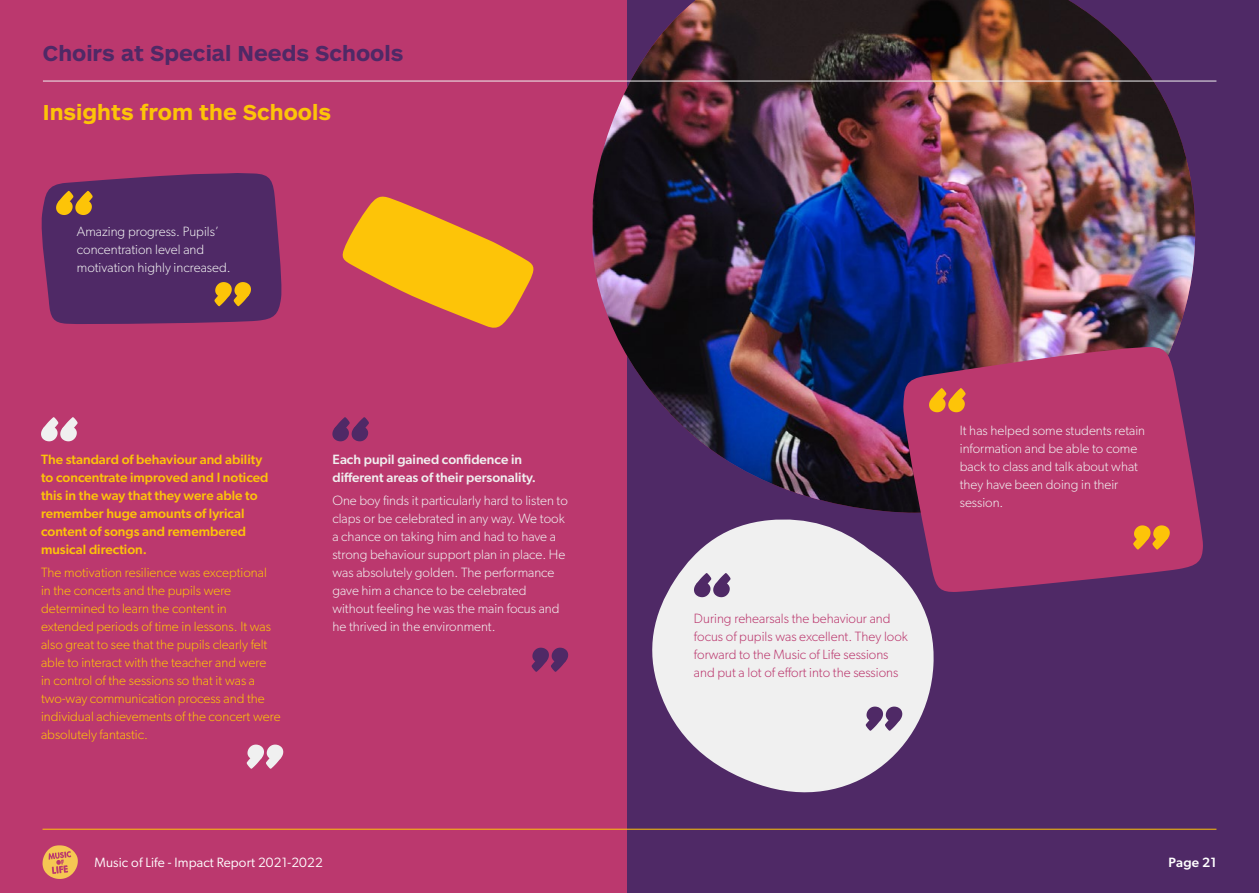
<style>
.page{position:relative;width:1259px;height:893px;background:#fff}
.page>*{position:absolute;margin:0;border:0;box-sizing:border-box;transform-origin:0 0}
.t1{font:700 22.5px "ARS Maquette";color:#4f2966}
.t2{font:700 22.5px "ARS Maquette";color:#fdc408}
.t3{font:300 13.5px/18px "Gibson";color:#f0f0f0}
.t4{font:300 13.5px/18px "Gibson";color:#fdc408}
.t5{font:500 13.5px/18px "Gibson";color:#fdc408}
.t6{font:300 13.5px/18px "Gibson";color:#bb386e}
.t7{font:500 13.5px/18px "Gibson";color:#f0f0f0}
.t8{font:13.5px "Gibson";letter-spacing:.01em;color:#fff}
.t9{font:500 13.5px "Gibson";letter-spacing:.01em;color:#fff}
</style>
<div class="page">
<div style="left:0;top:0;width:627px;height:893px;background:#bb386e"></div>
<div style="left:627px;top:0;width:632px;height:893px;background:#4f2966"></div>
<img style="left:592px;top:0;width:603px;height:513px">
<hr style="left:43px;top:81px;width:1173px;height:1px;background:#f0f0f0">
<svg style="left:652px;top:519px;width:282px;height:274px;fill:#f0f0f0"></svg>
<svg style="left:903px;top:346px;width:300px;height:246px;background:#a6366b"></svg>
<svg style="left:332px;top:417px;width:37px;height:24px"></svg>
<svg style="left:41px;top:417px;width:37px;height:24px"></svg>
<svg style="left:929px;top:388px;width:36px;height:24px"></svg>
<svg style="left:694px;top:573px;width:37px;height:24px"></svg>
<svg style="left:41px;top:173px;width:241px;height:151px;background:#5c2e63"></svg>
<svg style="left:531px;top:648px;width:37px;height:24px"></svg>
<svg style="left:246px;top:744px;width:37px;height:25px"></svg>
<svg style="left:1133px;top:525px;width:36px;height:25px"></svg>
<svg style="left:865px;top:706px;width:37px;height:25px"></svg>
<svg style="left:342px;top:196px;width:192px;height:132px"></svg>
<hr style="left:43px;top:829px;width:1173px;height:1px;background:#fdc408">
<svg style="left:42px;top:845px;width:36px;height:34px"></svg>
<h1 class="t1" style="left:43px;top:38px;width:362px">Choirs at Special Needs Schools</h1>
<h1 class="t2" style="left:43px;top:97px;width:290px">Insights from the Schools</h1>
<p class="t3" style="left:77px;top:222px;width:155px">Amazing progress. Pupils’ concentration level and motivation highly increased.</p>
<p class="t5" style="left:41px;top:450px;width:229px">The standard of behaviour and ability to concentrate improved and I noticed this in the way that they were able to remember huge amounts of lyrical content of songs and remembered musical direction.</p>
<p class="t4" style="left:41px;top:563px;width:241px">The motivation resilience was exceptional<br>in the concerts and the pupils were determined to learn the content in extended periods of time in lessons. It was also great to see that the pupils clearly felt able to interact with the teacher and were<br>in control of the sessions so that it was a two-way communication process and the individual achievements of the concert were absolutely fantastic.</p>
<p class="t7" style="left:332px;top:450px;width:205px">Each pupil gained confidence in different areas of their personality.</p>
<p class="t3" style="left:332px;top:491px;width:237px">One boy finds it particularly hard to listen to claps or be celebrated in any way. We took a chance on taking him and had to have a strong behaviour support plan in place. He was absolutely golden. The performance gave him a chance to be celebrated without feeling he was the main focus and he thrived in the environment.</p>
<p class="t6" style="left:694px;top:609px;width:215px">During rehearsals the behaviour and focus of pupils was excellent. They look forward to the Music of Life sessions and put a lot of effort into the sessions</p>
<p class="t3" style="left:960px;top:422px;width:187px">It has helped some students retain information and be able to come back to class and talk about what they have been doing in their session.</p>
<p class="t8" style="left:94px;top:854px;width:230px">Music of Life - Impact Report 2021-2022</p>
<p class="t9" style="left:1168px;top:854px;width:49px">Page 21</p>
</div>
